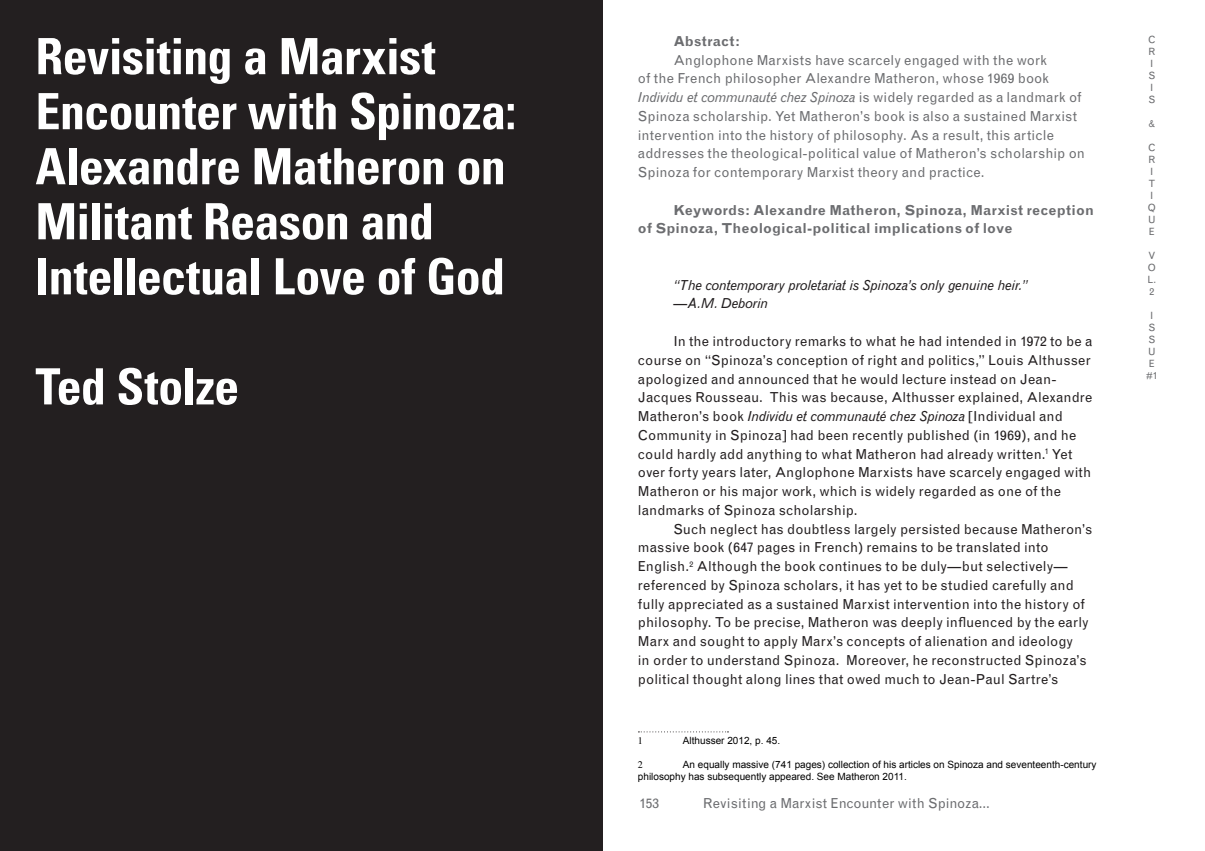
<style>
.page{position:relative;width:1205px;height:851px;background:#fff}
.page>*{position:absolute;margin:0;border:0;box-sizing:border-box;transform-origin:0 0}
.t1{font:700 condensed 50px/55px "Univers";letter-spacing:-.015em;color:#fff}
.Special_Issue{font:13.75px/18.8px "Grotesque";letter-spacing:.005em;color:#231f20}
.Special_Issue-2{font:13.75px/18.8px "Grotesque";letter-spacing:.005em;color:#6c6d70}
.Special_Issue-3{font:700 13.75px/18.8px "Grotesque";letter-spacing:.01em;color:#6c6d70}
.Special_Issue-4{font:italic 13.75px "Grotesque";letter-spacing:-.025em;color:#231f20}
.Footnote_text{font:10px/12.5px "Arial";color:#000}
.t2{font:10px/12px "Grotesque";color:#6c6d70}
.Footnote_text-2{font:10px "Times";color:#000}
.s1{font-style:italic}
</style>
<div class="page">
<div style="left:0;top:0;width:602px;height:850px;background:#231f20"></div>
<svg style="left:638px;top:731px;width:90px;height:1px"></svg>
<p class="t1" style="left:35px;top:28px;width:402px">Revisiting a Marxist</p>
<p class="t1" style="left:35px;top:83px;width:482px">Encounter with Spinoza:<br>Alexandre Matheron on<br>Militant Reason and</p>
<p class="t1" style="left:35px;top:248px;width:471px">Intellectual Love of God</p>
<p class="t1" style="left:35px;top:358px;width:205px">Ted Stolze</p>
<p class="Special_Issue-3" style="left:673px;top:32px;width:68px">Abstract:</p>
<p class="Special_Issue-2" style="left:638px;top:50px;width:449px;text-indent:35px">Anglophone Marxists have scarcely engaged with the work<br>of the French philosopher Alexandre Matheron, whose 1969 book <span class="s1">Individu et communauté chez Spinoza</span> is widely regarded as a landmark of Spinoza scholarship. Yet Matheron’s book is also a sustained Marxist intervention into the history of philosophy. As a result, this article addresses the theological-political value of Matheron’s scholarship on Spinoza for contemporary Marxist theory and practice.</p>
<p class="Special_Issue-3" style="left:638px;top:200px;width:457px;text-indent:35px">Keywords: Alexandre Matheron, Spinoza, Marxist reception of Spinoza, Theological-political implications of love</p>
<p class="Special_Issue-4" style="left:673px;top:277px;width:356px">“The contemporary proletariat is Spinoza’s only genuine heir.”</p>
<p class="Special_Issue-4" style="left:673px;top:295px;width:97px">—A.M. Deborin</p>
<p class="Special_Issue" style="left:638px;top:332px;width:456px;text-indent:35px">In the introductory remarks to what he had intended in 1972 to be a course on “Spinoza’s conception of right and politics,” Louis Althusser apologized and announced that he would lecture instead on Jean-Jacques Rousseau. This was because, Althusser explained, Alexandre Matheron’s book <span class="s1">Individu et communauté chez Spinoza</span> [Individual and Community in Spinoza] had been recently published (in 1969), and he could hardly add anything to what Matheron had already written.<sup>1</sup> Yet over forty years later, Anglophone Marxists have scarcely engaged with Matheron or his major work, which is widely regarded as one of the landmarks of Spinoza scholarship.</p>
<p class="Special_Issue" style="left:638px;top:519px;width:456px;text-indent:35px">Such neglect has doubtless largely persisted because Matheron’s massive book (647 pages in French) remains to be translated into English.<sup>2</sup> Although the book continues to be duly—but selectively— referenced by Spinoza scholars, it has yet to be studied carefully and fully appreciated as a sustained Marxist intervention into the history of philosophy. To be precise, Matheron was deeply influenced by the early Marx and sought to apply Marx’s concepts of alienation and ideology<br>in order to understand Spinoza. Moreover, he reconstructed Spinoza’s political thought along lines that owed much to Jean-Paul Sartre’s</p>
<p class="Footnote_text-2" style="left:638px;top:731px;width:6px">1</p>
<p class="Footnote_text" style="left:683px;top:734px;width:99px">Althusser 2012, p. 45.</p>
<p class="Footnote_text-2" style="left:638px;top:754px;width:6px">2</p>
<p class="Footnote_text" style="left:638px;top:757px;width:460px;text-indent:45px">An equally massive (741 pages) collection of his articles on Spinoza and seventeenth-century philosophy has subsequently appeared. See Matheron 2011.</p>
<p class="Special_Issue-2" style="left:639px;top:793px;width:21px">153</p>
<p class="Special_Issue-2" style="left:703px;top:793px;width:288px">Revisiting a Marxist Encounter with Spinoza...</p>
<p class="t2" style="left:1148px;top:34px;width:9px">C<br>R<br>I<br>S<br>I<br>S</p>
<p class="t2" style="left:1148px;top:118px;width:8px">&amp;</p>
<p class="t2" style="left:1148px;top:142px;width:10px">C<br>R<br>I<br>T<br>I<br>Q<br>U<br>E</p>
<p class="t2" style="left:1147px;top:250px;width:10px;text-align:justify">V O L.<br>2</p>
<p class="t2" style="left:1146px;top:310px;width:13px;text-align:center">I<br>S<br>S<br>U<br>E #1</p>
</div>
